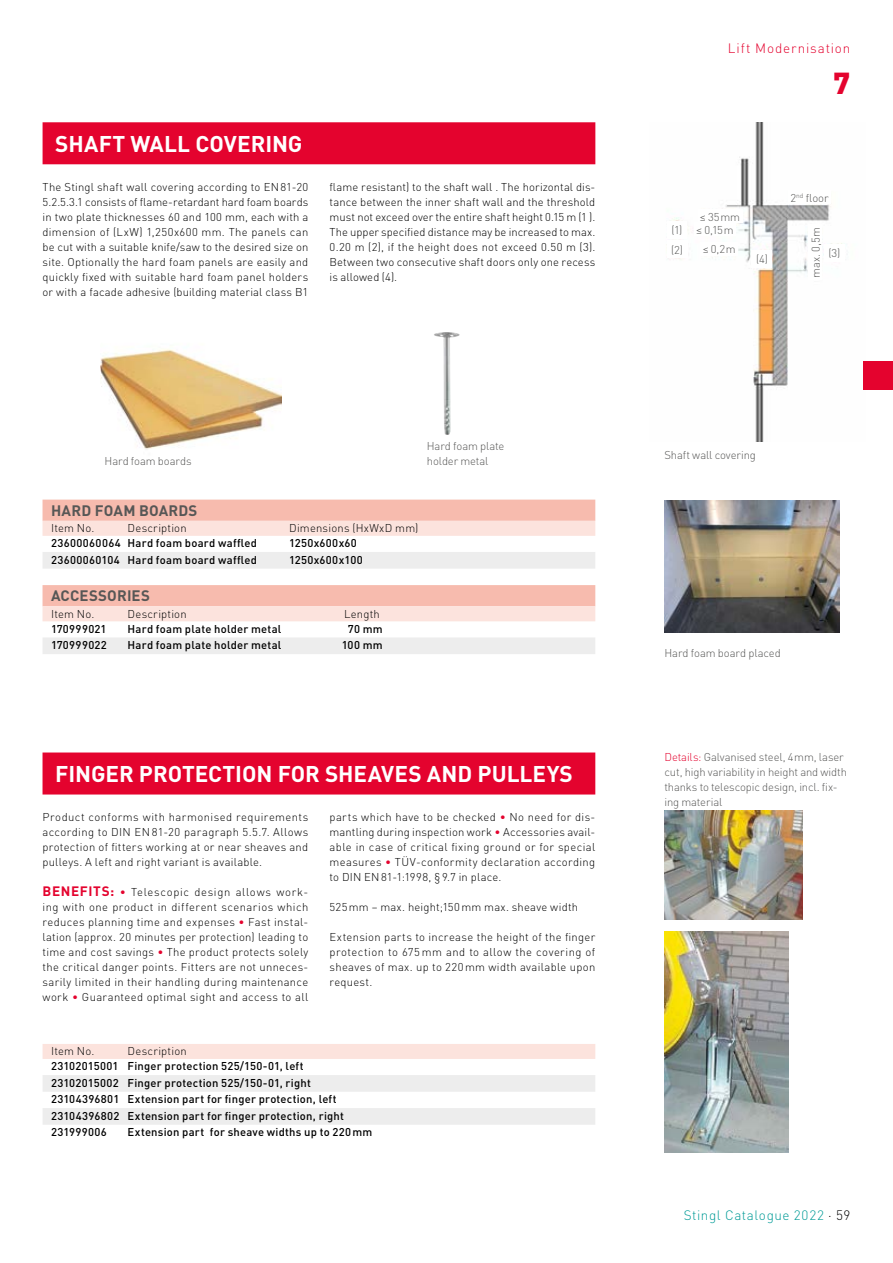
<style>
.page{position:relative;width:893px;height:1263px;background:#fff}
.page>*{position:absolute;margin:0;border:0;box-sizing:border-box;transform-origin:0 0}
.t1{font:900 30px "DIN";color:#e4032e}
.t2{font:700 22.5px "DIN";letter-spacing:-.005em;color:#fff}
.t3{font:700 15px "DIN";letter-spacing:.01em;color:#575756}
.t4{font:300 13.5px "DIN";letter-spacing:.04em;color:#009b97}
.t5{font:300 13.5px "DIN";letter-spacing:.06em;color:#e4032e}
.t6{font:300 11.25px/15px "DIN";letter-spacing:.02em;color:#000;text-align:justify}
.t7{font:500 11.25px/16.5px "DIN";letter-spacing:.02em;color:#000}
.t8{font:300 11.25px/15px "DIN";letter-spacing:-.01em;color:#575756}
.s1{font-weight:700;font-size:13.5px;color:#e4032e}
.s2{color:#e4032e}
.s3{font-family:"DIN Next LT Pro"}
.s4{color:#000}
</style>
<div class="page">
<img style="left:664px;top:810px;width:139px;height:110px">
<div style="left:43px;top:500px;width:552px;height:21px;background:#f7bbae"></div>
<div style="left:43px;top:521px;width:552px;height:15px;background:#fce3dd"></div>
<div style="left:43px;top:552px;width:552px;height:17px;background:#ededed"></div>
<div style="left:43px;top:585px;width:552px;height:21px;background:#f7bbae"></div>
<div style="left:43px;top:606px;width:552px;height:15px;background:#fce3dd"></div>
<div style="left:43px;top:637px;width:552px;height:17px;background:#ededed"></div>
<img style="left:664px;top:931px;width:125px;height:221px">
<div style="left:43px;top:752px;width:552px;height:42px;background:#e4032e"></div>
<div style="left:43px;top:1044px;width:552px;height:15px;background:#fce3dd"></div>
<div style="left:43px;top:1075px;width:552px;height:17px;background:#ededed"></div>
<div style="left:43px;top:1108px;width:552px;height:17px;background:#ededed"></div>
<div style="left:43px;top:122px;width:552px;height:42px;background:#e4032e"></div>
<img style="left:664px;top:501px;width:176px;height:131px">
<img style="left:673px;top:123px;width:192px;height:318px">
<div style="left:667px;top:221px;width:20px;height:17px;background:#fff"></div>
<div style="left:667px;top:240px;width:20px;height:18px;background:#fff"></div>
<div style="left:824px;top:244px;width:20px;height:17px;background:#fff"></div>
<div style="left:752px;top:250px;width:20px;height:18px;background:#fff"></div>
<div style="left:698px;top:210px;width:44px;height:13px;background:#fff"></div>
<div style="left:694px;top:223px;width:42px;height:13px;background:#fff"></div>
<div style="left:701px;top:242px;width:37px;height:13px;background:#fff"></div>
<div style="left:809px;top:225px;width:13px;height:55px;background:#fff"></div>
<div style="left:788px;top:191px;width:43px;height:13px;background:#fff"></div>
<img style="left:434px;top:332px;width:10px;height:67px">
<img style="left:100px;top:349px;width:181px;height:101px">
<div style="left:863px;top:362px;width:30px;height:28px;background:#e4032e"></div>
<h2 class="t2" style="left:55px;top:129px;width:249px">SHAFT WALL COVERING</h2>
<p class="t6" style="left:43px;top:179px;width:267px">The Stingl shaft wall covering according to EN81-20<br>5.2.5.3.1 consists of flame-retardant hard foam boards in two plate thicknesses 60 and 100 mm, each with a dimension of (LxW) 1,250x600 mm. The panels can be cut with a suitable knife/saw to the desired size on site. Optionally the hard foam panels are easily and quickly fixed with suitable hard foam panel holders or with a facade adhesive (building material class B1</p>
<p class="t6" style="left:330px;top:179px;width:267px">flame resistant) to the shaft wall . The horizontal dis&shy;tance between the inner shaft wall and the threshold must not exceed over the entire shaft height 0.15 m (1 ).<br>The upper specified distance may be increased to max.<br>0.20 m (2), if the height does not exceed 0.50 m (3).<br>Between two consecutive shaft doors only one recess is allowed (4).</p>
<p class="t8" style="left:105px;top:453px;width:89px">Hard foam boards</p>
<p class="t8" style="left:427px;top:439px;width:79px">Hard foam plate holder metal</p>
<h3 class="t3" style="left:51px;top:500px;width:148px">HARD FOAM BOARDS</h3>
<p class="t6" style="left:51px;top:520px;width:45px">Item No.</p>
<p class="t6" style="left:128px;top:520px;width:61px">Description</p>
<p class="t6" style="left:289px;top:520px;width:131px">Dimensions (HxWxD mm)</p>
<p class="t7" style="left:51px;top:534px;width:208px">23600060064 Hard foam board waffled</p>
<p class="t7" style="left:289px;top:534px;width:69px">1250x600x60</p>
<p class="t7" style="left:51px;top:551px;width:208px">23600060104 Hard foam board waffled</p>
<p class="t7" style="left:289px;top:551px;width:75px">1250x600x100</p>
<h3 class="t3" style="left:51px;top:586px;width:101px">ACCESSORIES</h3>
<p class="t6" style="left:51px;top:606px;width:45px">Item No.</p>
<p class="t6" style="left:128px;top:606px;width:61px">Description</p>
<p class="t6" style="left:344px;top:606px;width:37px">Length</p>
<p class="t7" style="left:51px;top:620px;width:57px">170999021</p>
<p class="t7" style="left:128px;top:620px;width:155px">Hard foam plate holder metal</p>
<p class="t7" style="left:348px;top:620px;width:36px">70 mm</p>
<p class="t7" style="left:51px;top:636px;width:57px">170999022</p>
<p class="t7" style="left:128px;top:636px;width:155px">Hard foam plate holder metal</p>
<p class="t7" style="left:342px;top:636px;width:42px">100 mm</p>
<h2 class="t2" style="left:55px;top:759px;width:519px">FINGER PROTECTION FOR SHEAVES AND PULLEYS</h2>
<p class="t6" style="left:43px;top:809px;width:267px">Product conforms with harmonised requirements according to DIN EN 81-20 paragraph 5.5.7. Allows protection of fitters working at or near sheaves and pulleys. A left and right variant is available.</p>
<p class="t6" style="left:43px;top:884px;width:267px"><span class="s1">BENEFITS:</span> <span class="s2">•</span> Telescopic design allows work&shy;ing with one product in different scenarios which reduces planning time and expenses <span class="s2">•</span> Fast instal&shy;lation (approx. 20 minutes per protection) leading to time and cost savings <span class="s2">•</span> The product protects solely the critical danger points. Fitters are not unneces&shy;sarily limited in their handling during maintenance work <span class="s2">•</span> Guaranteed optimal sight and access to all</p>
<p class="t6" style="left:330px;top:809px;width:267px">parts which have to be checked <span class="s2">•</span> No need for dis&shy;mantling during inspection work <span class="s2">•</span> Accessories avail&shy;able in case of critical fixing ground or for special measures <span class="s2">•</span> TÜV-conformity declaration according to DIN EN81-1:1998, §9.7 in place.</p>
<p class="t6" style="left:330px;top:899px;width:250px">525mm – max. height;150mm max. sheave width</p>
<p class="t6" style="left:330px;top:929px;width:267px">Extension parts to increase the height of the finger protection to 675 mm and to allow the covering of sheaves of max. up to 220mm width available upon request.</p>
<p class="t6" style="left:51px;top:1043px;width:45px">Item No.</p>
<p class="t6" style="left:128px;top:1043px;width:61px">Description</p>
<p class="t7" style="left:51px;top:1057px;width:294px">23102015001 Finger protection 525/150-01, left 23102015002 Finger protection 525/150-01, right 23104396801 Extension part for finger protection, left 23104396802 Extension part for finger protection, right 231999006</p>
<p class="t7" style="left:128px;top:1123px;width:246px">Extension part for sheave widths up to 220mm</p>
<p class="t5" style="left:728px;top:40px;width:124px">Lift Modernisation</p>
<h1 class="t1" style="left:833px;top:63px;width:18px">7</h1>
<p class="t8" style="left:671px;top:220px;width:13px;line-height:19.5px">(1) (2)</p>
<p class="t8" style="left:696px;top:210px;width:45px;line-height:13px;text-align:center"><span class="s3">≤</span> 35mm <span class="s3">≤</span> 0,15m</p>
<p class="t8" style="left:703px;top:241px;width:35px"><span class="s3">≤</span> 0,2m</p>
<p class="t8" style="left:756px;top:252px;width:13px">(4)</p>
<p class="t8" style="left:791px;top:190px;width:39px">2<sup>nd</sup> floor</p>
<p class="t8" style="left:808px;top:278px;width:52px;rotate:-90deg">max. 0,5m</p>
<p class="t8" style="left:828px;top:246px;width:13px">(3)</p>
<p class="t8" style="left:664px;top:447px;width:93px">Shaft wall covering</p>
<p class="t8" style="left:664px;top:645px;width:118px">Hard foam board placed</p>
<p class="t8" style="left:664px;top:749px;width:184px"><span class="s2">Details:</span> Galvanised steel, 4mm, laser cut, high variability in height and width thanks to telescopic design, incl. fix&shy;ing material</p>
<p class="t4" style="left:684px;top:1207px;width:168px">Stingl Catalogue 2022 <span class="s4">· 59</span></p>
</div>
